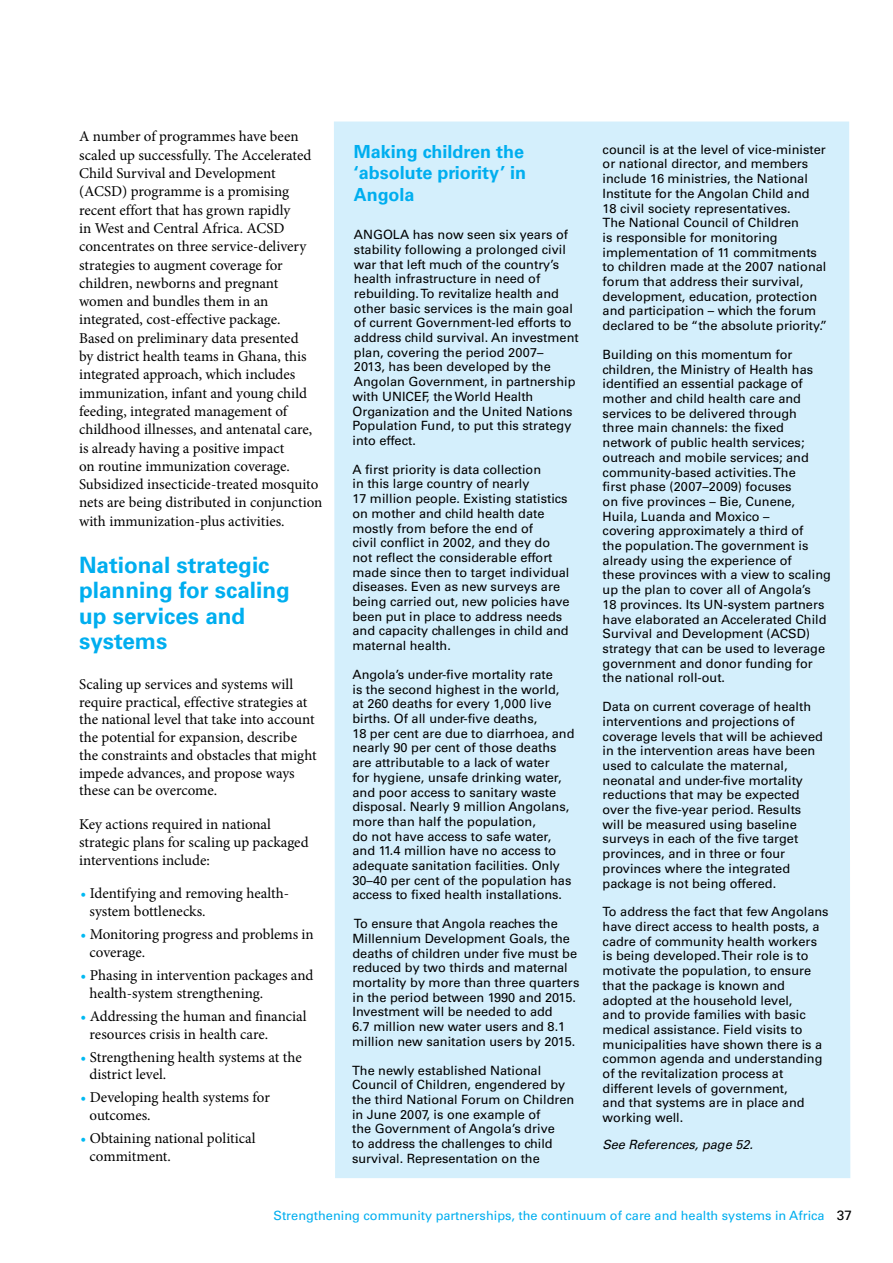
<style>
.page{position:relative;width:893px;height:1263px;background:#fff}
.page>*{position:absolute;margin:0;border:0;box-sizing:border-box;transform-origin:0 0}
.t1{font:700 22.5px/25.5px "Univers LT Std";color:#00aeef}
.t2{font:700 18px/21.6px "Univers LT Std";color:#00aeef;text-align:justify}
.t3{font:15px/18.3px "Minion Pro";color:#000}
.t4{font:13.5px "Univers LT Std";color:#000}
.t5{font:12.75px/14.7px "Univers LT Std";color:#000}
.t6{font:12.75px "Univers LT Std";color:#00aeef}
.t7{font:italic 12.75px "Univers LT Std";color:#000}
.s1{color:#00b9f2}
</style>
<div class="page">
<div style="left:334px;top:121px;width:516px;height:1057px;background:#d4effc"></div>
<p class="t3" style="left:79px;top:128px;width:245px">A number of programmes have been scaled up successfully. The Accelerated Child Survival and Development (ACSD) programme is a promising recent effort that has grown rapidly<br>in West and Central Africa. ACSD concentrates on three service-delivery strategies to augment coverage for children, newborns and pregnant women and bundles them in an integrated, cost-effective package.<br>Based on preliminary data presented<br>by district health teams in Ghana, this integrated approach, which includes immunization, infant and young child feeding, integrated management of childhood illnesses, and antenatal care, is already having a positive impact<br>on routine immunization coverage.<br>Subsidized insecticide-treated mosquito nets are being distributed in conjunction with immunization-plus activities.</p>
<h1 class="t1" style="left:79px;top:552px;width:212px">National strategic planning for scaling up services and systems</h1>
<p class="t3" style="left:79px;top:675px;width:239px;line-height:17.7px">Scaling up services and systems will require practical, effective strategies at the national level that take into account the potential for expansion, describe the constraints and obstacles that might impede advances, and propose ways these can be overcome.</p>
<p class="t3" style="left:79px;top:815px;width:231px;line-height:17.7px">Key actions required in national strategic plans for scaling up packaged interventions include:</p>
<p class="t3" style="left:90px;top:885px;width:201px;line-height:17.7px;text-indent:-9px"><span class="s1">•</span> Identifying and removing health&shy;system bottlenecks.</p>
<p class="t3" style="left:90px;top:926px;width:226px;line-height:17.7px;text-indent:-9px"><span class="s1">•</span> Monitoring progress and problems in coverage.</p>
<p class="t3" style="left:90px;top:966px;width:225px;line-height:17.7px;text-indent:-9px"><span class="s1">•</span> Phasing in intervention packages and health-system strengthening.</p>
<p class="t3" style="left:90px;top:1007px;width:219px;line-height:17.7px;text-indent:-9px"><span class="s1">•</span> Addressing the human and financial resources crisis in health care.</p>
<p class="t3" style="left:90px;top:1048px;width:214px;line-height:17.7px;text-indent:-9px"><span class="s1">•</span> Strengthening health systems at the district level.</p>
<p class="t3" style="left:90px;top:1089px;width:182px;line-height:17.7px;text-indent:-9px"><span class="s1">•</span> Developing health systems for outcomes.</p>
<p class="t3" style="left:90px;top:1130px;width:168px;line-height:17.7px;text-indent:-9px"><span class="s1">•</span> Obtaining national political commitment.</p>
<h2 class="t2" style="left:354px;top:140px;width:174px">Making children the ‘absolute priority’ in Angola</h2>
<p class="t5" style="left:352px;top:227px;width:228px">ANGOLA has now seen six years of stability following a prolonged civil war that left much of the country’s health infrastructure in need of rebuilding. To revitalize health and other basic services is the main goal of current Government-led efforts to address child survival. An investment plan, covering the period 2007–<br>2013, has been developed by the Angolan Government, in partnership with UNICEF, the World Health Organization and the United Nations Population Fund, to put this strategy into effect.</p>
<p class="t5" style="left:352px;top:462px;width:219px">A first priority is data collection<br>in this large country of nearly<br>17 million people. Existing statistics on mother and child health date mostly from before the end of<br>civil conflict in 2002, and they do not reflect the considerable effort made since then to target individual diseases. Even as new surveys are being carried out, new policies have been put in place to address needs and capacity challenges in child and maternal health.</p>
<p class="t5" style="left:352px;top:667px;width:223px">Angola’s under-five mortality rate<br>is the second highest in the world,<br>at 260 deaths for every 1,000 live births. Of all under-five deaths,<br>18 per cent are due to diarrhoea, and nearly 90 per cent of those deaths are attributable to a lack of water<br>for hygiene, unsafe drinking water, and poor access to sanitary waste disposal. Nearly 9 million Angolans, more than half the population,<br>do not have access to safe water, and 11.4 million have no access to adequate sanitation facilities. Only 30–40 per cent of the population has access to fixed health installations.</p>
<p class="t5" style="left:352px;top:916px;width:229px">To ensure that Angola reaches the Millennium Development Goals, the deaths of children under five must be reduced by two thirds and maternal mortality by more than three quarters in the period between 1990 and 2015.<br>I nvestment will be needed to add<br>6.7 million new water users and 8.1 million new sanitation users by 2015.</p>
<p class="t5" style="left:352px;top:1063px;width:224px">The newly established National Council of Children, engendered by the third National Forum on Children in June 2007, is one example of<br>the Government of Angola’s drive<br>to address the challenges to child survival. Representation on the</p>
<p class="t5" style="left:603px;top:142px;width:226px">council is at the level of vice-minister or national director, and members include 16 ministries, the National<br>I nstitute for the Angolan Child and<br>18 civil society representatives.<br>The National Council of Children<br>is responsible for monitoring implementation of 11 commitments to children made at the 2007 national forum that address their survival, development, education, protection and participation – which the forum declared to be “the absolute priority.”</p>
<p class="t5" style="left:603px;top:347px;width:230px">Building on this momentum for children, the Ministry of Health has identified an essential package of mother and child health care and services to be delivered through three main channels: the fixed network of public health services; outreach and mobile services; and community-based activities. The<br>first phase (2007–2009) focuses<br>on five provinces – Bie, Cunene, Huila, Luanda and Moxico –<br>covering approximately a third of<br>the population. The government is already using the experience of<br>these provinces with a view to scaling up the plan to cover all of Angola’s<br>18 provinces. Its UN-system partners have elaborated an Accelerated Child Survival and Development (ACSD) strategy that can be used to leverage government and donor funding for the national roll-out.</p>
<p class="t5" style="left:603px;top:699px;width:222px">Data on current coverage of health interventions and projections of coverage levels that will be achieved in the intervention areas have been used to calculate the maternal, neonatal and under-five mortality reductions that may be expected over the five-year period. Results will be measured using baseline surveys in each of the five target provinces, and in three or four provinces where the integrated package is not being offered.</p>
<p class="t5" style="left:603px;top:904px;width:227px">To address the fact that few Angolans have direct access to health posts, a cadre of community health workers is being developed. Their role is to motivate the population, to ensure that the package is known and adopted at the household level,<br>and to provide families with basic medical assistance. Field visits to municipalities have shown there is a common agenda and understanding of the revitalization process at different levels of government,<br>and that systems are in place and working well.</p>
<p class="t7" style="left:603px;top:1137px;width:152px">See References, page 52.</p>
<p class="t6" style="left:274px;top:1208px;width:553px">Strengthening community partnerships, the continuum of care and health systems in Africa</p>
<p class="t4" style="left:837px;top:1207px;width:17px">37</p>
</div>
